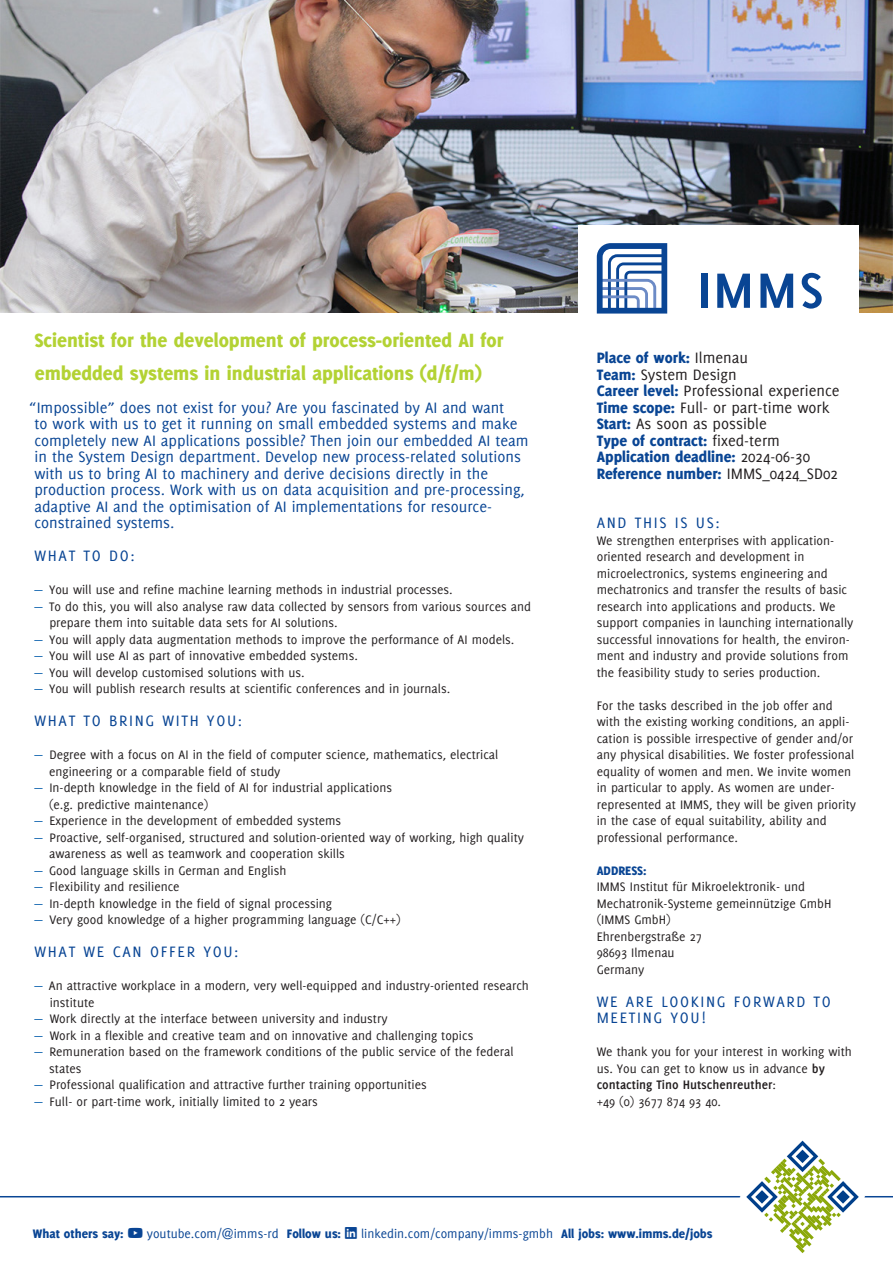
<style>
.page{position:relative;width:893px;height:1263px;background:#fff}
.page>*{position:absolute;margin:0;border:0;box-sizing:border-box;transform-origin:0 0}
.Überschrift_2{font:800 21px/33px "Delicious";color:#b3d234}
.Anreißertext{font:16.5px/16.5px "Delicious";color:#094594}
.Infokasten{font:800 16.5px "Delicious";color:#094594}
.Infokasten-2{font:16.5px "Delicious";color:#231f20}
.Überschrift_3{font:16.5px/16.5px "Delicious";letter-spacing:.1em;color:#094594}
.Fließtext{font:13.5px/16.5px "Delicious";color:#231f20}
.Fließtext-2{font:13.5px "Delicious";color:#094594}
.Fließtext-3{font:800 13.5px "Delicious";color:#094594}
.s1{color:#015aaa}
.s2{font-weight:400;color:#231f20}
.s3{font-weight:800;color:#094594}
.s4{font-weight:700}
.s5{font-size:15px}
.s6{font-weight:800}
</style>
<div class="page">
<img style="left:0;top:0;width:893px;height:313px">
<div style="left:578px;top:225px;width:281px;height:105px;background:#fff"></div>
<div style="left:701px;top:274px;width:6px;height:34px;background:#094594"></div>
<svg style="left:717px;top:274px;width:33px;height:34px"></svg>
<svg style="left:760px;top:274px;width:33px;height:34px"></svg>
<svg style="left:802px;top:273px;width:20px;height:36px"></svg>
<svg style="left:597px;top:243px;width:70px;height:71px"></svg>
<hr style="left:0;top:1196px;width:893px;height:1px;background:#094594">
<svg style="left:738px;top:1140px;width:128px;height:113px"></svg>
<p class="Überschrift_2" style="left:34px;top:323px;width:470px">Scientist for the development of process-oriented AI for embedded systems in industrial applications (d/f/m)</p>
<p class="Anreißertext" style="left:34px;top:399px;width:496px;text-indent:-5px">“Impossible” does not exist for you? Are you fascinated by AI and want<br>to work with us to get it running on small embedded systems and make completely new AI applications possible? Then join our embedded AI team in the System Design department. Develop new process-related solutions with us to bring AI to machinery and derive decisions directly in the production process. Work with us on data acquisition and pre-processing, adaptive AI and the optimisation of AI implementations for resource&shy;constrained systems.</p>
<p class="Überschrift_3" style="left:35px;top:547px;width:102px">WHAT TO DO:</p>
<p class="Fließtext" style="left:34px;top:581px;width:420px"><span class="s1">—</span> You will use and refine machine learning methods in industrial processes.</p>
<p class="Fließtext" style="left:49px;top:598px;width:483px;text-indent:-15px"><span class="s1">—</span> To do this, you will also analyse raw data collected by sensors from various sources and prepare them into suitable data sets for AI solutions.</p>
<p class="Fließtext" style="left:34px;top:631px;width:482px"><span class="s1">—</span> You will apply data augmentation methods to improve the performance of AI models.</p>
<p class="Fließtext" style="left:34px;top:647px;width:325px"><span class="s1">—</span> You will use AI as part of innovative embedded systems.</p>
<p class="Fließtext" style="left:34px;top:664px;width:272px"><span class="s1">—</span> You will develop customised solutions with us.</p>
<p class="Fließtext" style="left:34px;top:680px;width:417px"><span class="s1">—</span> You will publish research results at scientific conferences and in journals.</p>
<p class="Überschrift_3" style="left:35px;top:712px;width:209px">WHAT TO BRING WITH YOU:</p>
<p class="Fließtext" style="left:49px;top:746px;width:451px;text-indent:-15px"><span class="s1">—</span> Degree with a focus on AI in the field of computer science, mathematics, electrical engineering or a comparable field of study</p>
<p class="Fließtext" style="left:49px;top:779px;width:345px;text-indent:-15px"><span class="s1">—</span> In-depth knowledge in the field of AI for industrial applications (e.g. predictive maintenance)</p>
<p class="Fließtext" style="left:34px;top:812px;width:308px"><span class="s1">—</span> Experience in the development of embedded systems</p>
<p class="Fließtext" style="left:49px;top:829px;width:476px;text-indent:-15px"><span class="s1">—</span> Proactive, self-organised, structured and solution-oriented way of working, high quality awareness as well as teamwork and cooperation skills</p>
<p class="Fließtext" style="left:34px;top:862px;width:254px"><span class="s1">—</span> Good language skills in German and English</p>
<p class="Fließtext" style="left:34px;top:878px;width:147px"><span class="s1">—</span> Flexibility and resilience</p>
<p class="Fließtext" style="left:34px;top:895px;width:299px"><span class="s1">—</span> In-depth knowledge in the field of signal processing</p>
<p class="Fließtext" style="left:34px;top:911px;width:368px"><span class="s1">—</span> Very good knowledge of a higher programming language (C/C++)</p>
<p class="Überschrift_3" style="left:35px;top:943px;width:205px">WHAT WE CAN OFFER YOU:</p>
<p class="Fließtext" style="left:50px;top:977px;width:481px;text-indent:-15px"><span class="s1">—</span> An attractive workplace in a modern, very well-equipped and industry-oriented research institute</p>
<p class="Fließtext" style="left:34px;top:1010px;width:355px"><span class="s1">—</span> Work directly at the interface between university and industry</p>
<p class="Fließtext" style="left:34px;top:1027px;width:440px"><span class="s1">—</span> Work in a flexible and creative team and on innovative and challenging topics</p>
<p class="Fließtext" style="left:49px;top:1043px;width:466px;text-indent:-15px"><span class="s1">—</span> Remuneration based on the framework conditions of the public service of the federal states</p>
<p class="Fließtext" style="left:34px;top:1076px;width:394px"><span class="s1">—</span> Professional qualification and attractive further training opportunities</p>
<p class="Fließtext" style="left:34px;top:1093px;width:285px"><span class="s1">—</span> Full- or part-time work, initially limited to 2 years</p>
<p class="Infokasten" style="left:597px;top:348px;width:153px">Place of work: <span class="s2">Ilmenau</span></p>
<p class="Infokasten-2" style="left:597px;top:365px;width:141px"><span class="s3">Team:</span> System Design</p>
<p class="Infokasten-2" style="left:597px;top:381px;width:244px"><span class="s3">Career level:</span> Professional experience</p>
<p class="Infokasten-2" style="left:597px;top:398px;width:234px"><span class="s3">Time scope:</span> Full- or part-time work</p>
<p class="Infokasten-2" style="left:597px;top:414px;width:172px"><span class="s3">Start:</span> As soon as possible</p>
<p class="Infokasten" style="left:597px;top:430px;width:185px">Type of contract: <span class="s2">fixed-term</span></p>
<p class="Infokasten" style="left:597px;top:447px;width:215px">Application deadline: <span class="s2">2024-06-30</span></p>
<p class="Infokasten" style="left:597px;top:463px;width:243px">Reference number: <span class="s2">IMMS_0424_SD02</span></p>
<p class="Überschrift_3" style="left:597px;top:514px;width:125px">AND THIS IS US:</p>
<p class="Fließtext" style="left:597px;top:532px;width:258px">We strengthen enterprises with application&shy;oriented research and development in microelectronics, systems engineering and<br>me cha tro nics and transfer the results of basic research into applications and products. We support companies in launching internationally suc cessful innovations for health, the environ&shy;ment and industry and provide solutions from the feasibility study to series production.</p>
<p class="Fließtext" style="left:597px;top:697px;width:261px">For the tasks described in the job offer and with the existing working conditions, an appli&shy;cation is possible irrespective of gender and/or any physical disabilities. We foster professional equality of women and men. We invite women in particular to apply. As women are under-<br>re presented at IMMS, they will be given priority in the case of equal suitability, ability and professional performance.</p>
<p class="Fließtext-3" style="left:597px;top:862px;width:51px">ADDRESS:</p>
<p class="Fließtext" style="left:597px;top:878px;width:236px">IMMS Institut für Mikroelektronik- und<br>Mechatronik-Systeme gemeinnützige GmbH (IMMS GmbH)</p>
<p class="Fließtext" style="left:597px;top:928px;width:107px">Ehrenbergstraße 27</p>
<p class="Fließtext" style="left:597px;top:944px;width:79px">98693 Ilmenau</p>
<p class="Fließtext" style="left:597px;top:961px;width:49px">Germany</p>
<p class="Überschrift_3" style="left:597px;top:993px;width:236px">WE ARE LOOKING FORWARD TO<br>MEETING YOU!</p>
<p class="Fließtext" style="left:597px;top:1043px;width:257px">We thank you for your interest in working with us. You can get to know us in advance <span class="s4">by contacting Tino Hutschenreuther</span>:<br>+49 (0) 3677 874 93 40.</p>
<p class="Fließtext-3" style="left:33px;top:1225px;width:92px">What others say:</p>
<p class="Fließtext-2" style="left:147px;top:1225px;width:196px">youtube.com/<span class="s5">@</span>imms-rd <span class="s6">Follow us:</span></p>
<p class="Fließtext-2" style="left:361px;top:1225px;width:353px">linkedin.com/company/imms-gmbh <span class="s6">All jobs: www.imms.de/jobs</span></p>
</div>
